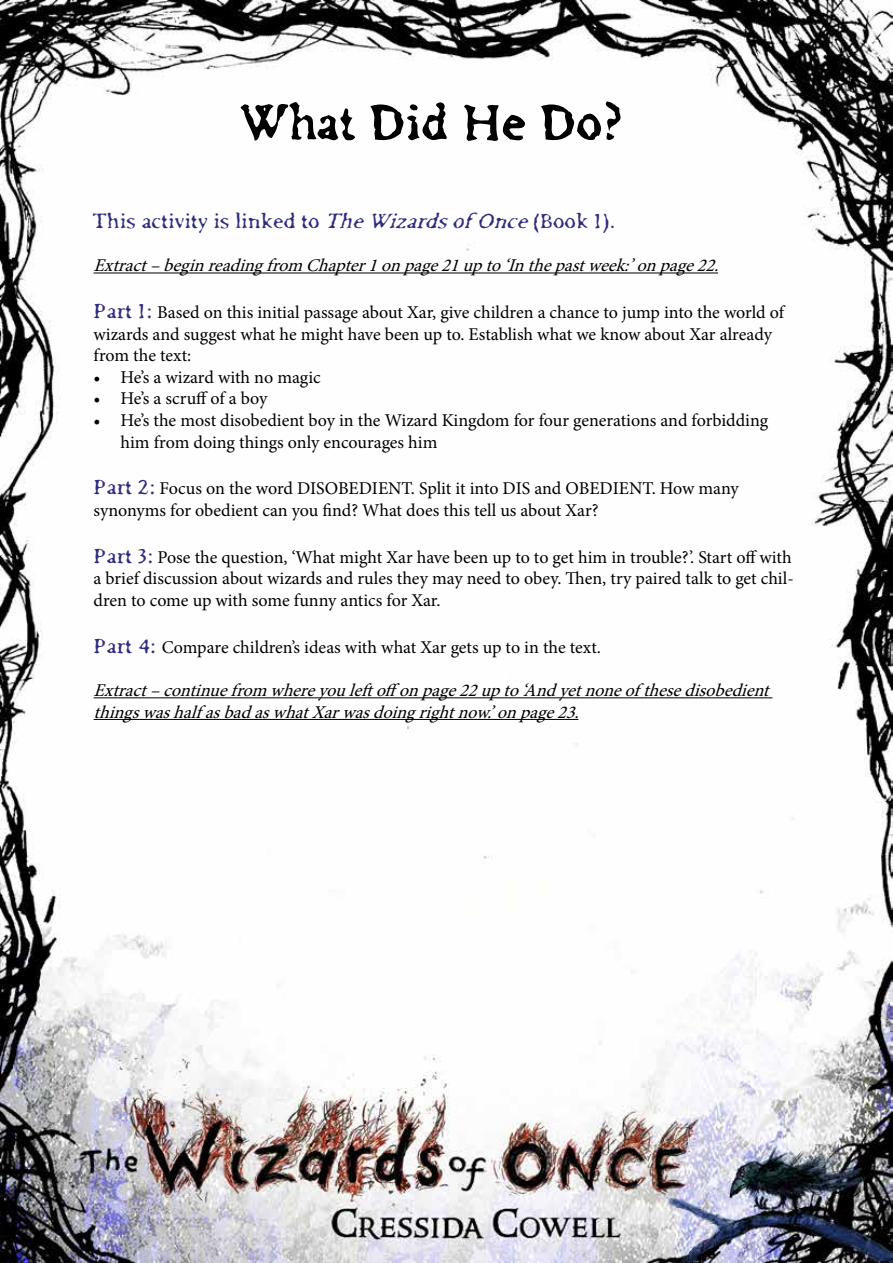
<style>
.page{position:relative;width:893px;height:1263px;background:#fff}
.page>*{position:absolute;margin:0;border:0;box-sizing:border-box;transform-origin:0 0}
.t1{font:700 50.7px "Irregular";color:#000}
.t2{font:300 21px "Irregular";color:#2e2c7e}
.t3{font:18px/21.6px "Minion Pro";letter-spacing:-.005em;color:#000}
.t4{font:italic 18px/21.6px "Minion Pro";color:#000}
.s1{font-style:italic}
.s2{font-family:"Irregular";font-weight:300;font-size:21px;color:#2e2c7e}
</style>
<div class="page">
<img style="left:0;top:0;width:893px;height:1263px">
<hr style="left:94px;top:272px;width:624px;height:1px;background:#000">
<hr style="left:94px;top:697px;width:678px;height:1px;background:#000">
<hr style="left:94px;top:719px;width:484px;height:1px;background:#000">
<h1 class="t1" style="left:240px;top:92px;width:384px">What Did He Do?</h1>
<p class="t2" style="left:94px;top:209px;width:523px">This activity is linked to <span class="s1">TheWizardsof Once</span>(Book 1).</p>
<p class="t4" style="left:94px;top:255px;width:633px">Extract–beginreadingfrom Chapter1onpage21upto‘Inthepastweek:’onpage22.</p>
<p class="t3" style="left:94px;top:301px;width:692px"><span class="s2">Part 1:</span> Based on this initial passage about Xar, give children a chance to jump into the world of wizards and suggest what he might have been up to. Establish what we know about Xar already from the text:</p>
<p class="t3" style="left:94px;top:366px;width:229px">• He’s a wizard with no magic</p>
<p class="t3" style="left:94px;top:388px;width:175px">• He’s a scruff of a boy</p>
<p class="t3" style="left:121px;top:409px;width:649px;text-indent:-27px">• He’s the most disobedient boy in the Wizard Kingdom for four generations and forbidding him from doing things only encourages him</p>
<p class="t3" style="left:94px;top:478px;width:647px"><span class="s2">Part 2:</span> Focus on the word DISOBEDIENT. Split it into DIS and OBEDIENT. How many synonyms for obedient can you find? What does this tell us about Xar?</p>
<p class="t3" style="left:94px;top:546px;width:702px;text-align:justify"><span class="s2">Part 3:</span> Pose the question, ‘What might Xar have been up to to get him in trouble?’. Start off with a brief discussion about wizards and rules they may need to obey. Then, try paired talk to get chil&shy;dren to come up with some funny antics for Xar.</p>
<p class="t3" style="left:94px;top:636px;width:509px"><span class="s2">Part 4:</span> Compare children’s ideas with what Xar gets up to in the text.</p>
<p class="t4" style="left:94px;top:679px;width:684px">Extract–continuefrom whereyouleftoffonpage22upto‘Andyetnoneof thesedisobedient thingswashalf asbadaswhatXarwasdoingrightnow.’onpage23.</p>
</div>
